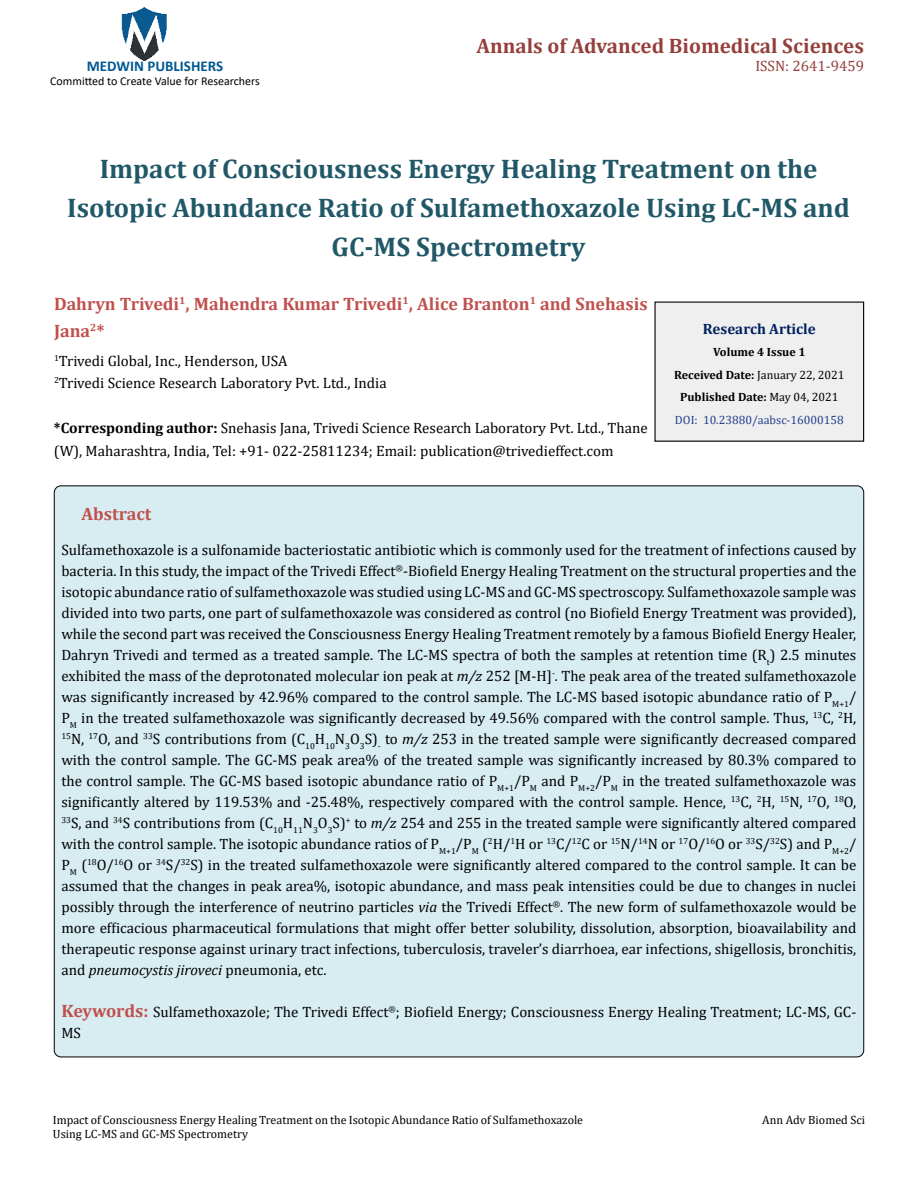
<style>
.page{position:relative;width:918px;height:1188px;background:#fff}
.page>*{position:absolute;margin:0;border:0;box-sizing:border-box;transform-origin:0 0}
.t1{font:700 27px/39px "Cambria";color:#215868;text-align:center}
.t2{font:700 21px "Cambria";color:#953f3c}
.t3{font:700 18px/27px "Cambria";color:#c0504d}
.t4{font:15px/21px "Cambria";color:#000}
.t5{font:700 15px "Calibri";color:#005991}
.t6{font:700 15px "Cambria";color:#002060}
.t7{font:15px "Cambria";color:#953f3c}
.t8{font:12px/14.4px "Cambria";color:#000}
.t9{font:700 12px/22.5px "Cambria";color:#000;text-align:center}
.t10{font:12px "Calibri";color:#000}
.s1{font-weight:700}
.s2{font-weight:400}
.s3{font-weight:400;color:#25408f}
.s4{font-style:italic}
.s5{font-weight:700;font-size:18px;color:#c0504d}
</style>
<div class="page">
<img style="left:121px;top:7px;width:46px;height:54px">
<div style="left:655px;top:302px;width:209px;height:139px;background:#efefef"></div>
<div style="left:54px;top:486px;width:810px;height:571px;background:#d8edf2;border-radius:7px"></div>
<h2 class="t2" style="left:476px;top:31px;width:389px">Annals of Advanced Biomedical Sciences</h2>
<p class="t5" style="left:87px;top:55px;width:138px">MEDWIN PUBLISHERS</p>
<p class="t7" style="left:755px;top:57px;width:110px">ISSN: 2641-9459</p>
<p class="t10" style="left:50px;top:73px;width:211px">Committed to Create Value for Researchers</p>
<h1 class="t1" style="left:67px;top:148px;width:784px">Impact of Consciousness Energy Healing Treatment on the<br>Isotopic Abundance Ratio of Sulfamethoxazole Using LC-MS and<br>GC-MS Spectrometry</h1>
<p class="t3" style="left:54px;top:289px;width:595px">Dahryn Trivedi<sup>1</sup>, Mahendra Kumar Trivedi<sup>1</sup>, Alice Branton<sup>1</sup> and Snehasis<br>Jana<sup>2</sup>*</p>
<p class="t4" style="left:54px;top:349px;width:334px;line-height:22.5px"><sup>1</sup>Trivedi Global, Inc., Henderson, USA<br><sup>2</sup>Trivedi Science Research Laboratory Pvt. Ltd., India</p>
<p class="t4" style="left:54px;top:417px;width:595px;line-height:22.5px"><span class="s1">*Corresponding author:</span> Snehasis Jana, Trivedi Science Research Laboratory Pvt. Ltd., Thane (W), Maharashtra, India, Tel: +91- 022-25811234; Email: publication@trivedieffect.com</p>
<p class="t6" style="left:703px;top:318px;width:114px">Research Article</p>
<p class="t9" style="left:674px;top:341px;width:172px">Volume 4 Issue 1<br>Received Date: <span class="s2">January 22, 2021<br></span>Published Date: <span class="s2">May 04, 2021<br></span><span class="s3">DOI: 10.23880/aabsc-16000158</span></p>
<p class="t3" style="left:82px;top:500px;width:71px">Abstract</p>
<p class="t4" style="left:61px;top:539px;width:797px;text-align:justify">Sulfamethoxazole is a sulfonamide bacteriostatic antibiotic which is commonly used for the treatment of infections caused by bacteria. In this study, the impact of the Trivedi Effect<sup>®</sup>-Biofield Energy Healing Treatment on the structural properties and the isotopic abundance ratio of sulfamethoxazole was studied using LC-MS and GC-MS spectroscopy. Sulfamethoxazole sample was divided into two parts, one part of sulfamethoxazole was considered as control (no Biofield Energy Treatment was provided), while the second part was received the Consciousness Energy Healing Treatment remotely by a famous Biofield Energy Healer, Dahryn Trivedi and termed as a treated sample. The LC-MS spectra of both the samples at retention time (R<sub>t</sub>) 2.5 minutes exhibited the mass of the deprotonated molecular ion peak at <span class="s4">m/z</span> 252 [M-H]<sup>-</sup>. The peak area of the treated sulfamethoxazole was significantly increased by 42.96% compared to the control sample. The LC-MS based isotopic abundance ratio of P<sub>M+1</sub>/ P<sub>M</sub> in the treated sulfamethoxazole was significantly decreased by 49.56% compared with the control sample. Thus, <sup>13</sup>C, <sup>2</sup>H, <sup>15</sup>N, <sup>17</sup>O, and <sup>33</sup>S contributions from (C<sub>10</sub>H<sub>10</sub>N<sub>3</sub>O<sub>3</sub>S)<sub>-</sub> to <span class="s4">m/z</span> 253 in the treated sample were significantly decreased compared with the control sample. The GC-MS peak area% of the treated sample was significantly increased by 80.3% compared to the control sample. The GC-MS based isotopic abundance ratio of P<sub>M+1</sub>/P<sub>M</sub> and P<sub>M+2</sub>/P<sub>M</sub> in the treated sulfamethoxazole was significantly altered by 119.53% and -25.48%, respectively compared with the control sample. Hence, <sup>13</sup>C, <sup>2</sup>H, <sup>15</sup>N, <sup>17</sup>O, <sup>18</sup>O, <sup>33</sup>S, and <sup>34</sup>S contributions from (C<sub>10</sub>H<sub>11</sub>N<sub>3</sub>O<sub>3</sub>S)<sup>+</sup> to <span class="s4">m/z</span> 254 and 255 in the treated sample were significantly altered compared with the control sample. The isotopic abundance ratios of P<sub>M+1</sub>/P<sub>M</sub> (<sup>2</sup>H/<sup>1</sup>H or <sup>13</sup>C/<sup>12</sup>C or <sup>15</sup>N/<sup>14</sup>N or <sup>17</sup>O/<sup>16</sup>O or <sup>33</sup>S/<sup>32</sup>S) and P<sub>M+2</sub>/ P<sub>M</sub> (<sup>18</sup>O/<sup>16</sup>O or <sup>34</sup>S/<sup>32</sup>S) in the treated sulfamethoxazole were significantly altered compared to the control sample. It can be assumed that the changes in peak area%, isotopic abundance, and mass peak intensities could be due to changes in nuclei possibly through the interference of neutrino particles <span class="s4">via</span> the Trivedi Effect<sup>®</sup>. The new form of sulfamethoxazole would be more efficacious pharmaceutical formulations that might offer better solubility, dissolution, absorption, bioavailability and therapeutic response against urinary tract infections, tuberculosis, traveler’s diarrhoea, ear infections, shigellosis, bronchitis, and <span class="s4">pneumocystis jiroveci</span> pneumonia, etc.</p>
<p class="t4" style="left:61px;top:1001px;width:797px"><span class="s5">Keywords:</span> Sulfamethoxazole; The Trivedi Effect<sup>®</sup>; Biofield Energy; Consciousness Energy Healing Treatment; LC-MS, GC-<br>MS</p>
<p class="t8" style="left:53px;top:1113px;width:532px">Impact of Consciousness Energy Healing Treatment on the Isotopic Abundance Ratio of Sulfamethoxazole<br>Using LC-MS and GC-MS Spectrometry</p>
<p class="t8" style="left:762px;top:1113px;width:104px">Ann Adv Biomed Sci</p>
</div>
